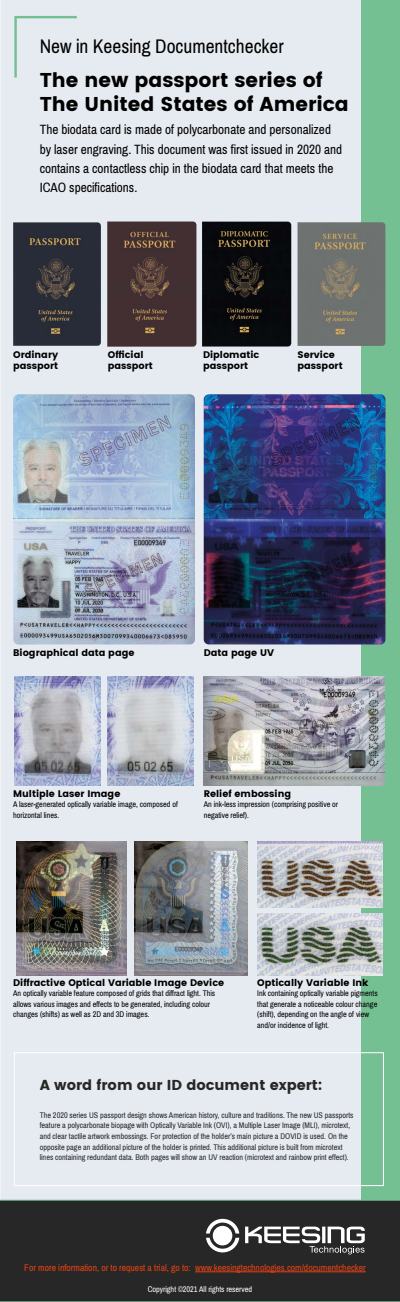
<style>
.page{position:relative;width:400px;height:1302px;background:#fff}
.page>*{position:absolute;margin:0;border:0;box-sizing:border-box;transform-origin:0 0}
.t1{font:21.2px "Pragati Narrow";color:#000}
.t2{font:20px/24px "Poppins";color:#000}
.t3{font:14.4px/19.2px "Pragati Narrow";color:#000}
.t4{font:14.4px "Poppins";color:#272727}
.t5{font:10.4px "Pragati Narrow";color:#e74113}
.t6{font:9.6px/11.5px "Poppins";color:#000}
.t7{font:8.8px/10.6px "Pragati Narrow";color:#272727}
.t8{font:8.8px/10.6px "Pragati Narrow";color:#000}
.t9{font:8.8px "Pragati Narrow";color:#fff}
</style>
<div class="page">
<div style="left:0;top:0;width:362px;height:1200px;background:#e6eaf1"></div>
<div style="left:362px;top:0;width:38px;height:1200px;background:#75c093"></div>
<hr style="left:14px;top:16px;width:3px;height:62px;background:#75c093">
<hr style="left:15px;top:16px;width:62px;height:2px;background:#75c093">
<div style="left:14px;top:1052px;width:370px;height:134px;border:1px solid #fff"></div>
<div style="left:0;top:1200px;width:400px;height:102px;background:#272727"></div>
<hr style="left:195px;top:1272px;width:171px;height:1px;background:#e74113">
<svg style="left:206px;top:1219px;width:33px;height:33px"></svg>
<svg style="left:245px;top:1227px;width:120px;height:27px"></svg>
<img style="left:202px;top:222px;width:89px;height:125px">
<img style="left:107px;top:222px;width:89px;height:125px">
<img style="left:13px;top:222px;width:88px;height:124px">
<img style="left:298px;top:222px;width:87px;height:124px">
<img style="left:13px;top:394px;width:182px;height:250px">
<img style="left:204px;top:394px;width:182px;height:250px">
<img style="left:14px;top:676px;width:86px;height:110px">
<img style="left:108px;top:676px;width:86px;height:110px">
<img style="left:257px;top:841px;width:126px;height:66px">
<img style="left:257px;top:914px;width:126px;height:61px">
<img style="left:203px;top:676px;width:182px;height:110px">
<img style="left:16px;top:841px;width:111px;height:134px">
<img style="left:134px;top:841px;width:114px;height:134px">
<h1 class="t1" style="left:40px;top:33px;width:246px">New in Keesing Documentchecker</h1>
<h2 class="t2" style="left:40px;top:68px;width:311px">The new passport series of<br>The United States of America</h2>
<h3 class="t3" style="left:40px;top:120px;width:304px">The biodata card is made of polycarbonate and personalized by laser engraving. This document was first issued in 2020 and contains a contactless chip in the biodata card that meets the ICAO specifications.</h3>
<p class="t6" style="left:108px;top:349px;width:47px">Official passport</p>
<p class="t6" style="left:13px;top:349px;width:47px">Ordinary passport</p>
<p class="t6" style="left:203px;top:349px;width:58px">Diplomatic passport</p>
<p class="t6" style="left:298px;top:349px;width:47px">Service passport</p>
<p class="t6" style="left:13px;top:647px;width:123px">Biographical data page</p>
<p class="t6" style="left:204px;top:647px;width:72px">Data page UV</p>
<p class="t6" style="left:13px;top:788px;width:109px">Multiple Laser Image</p>
<p class="t8" style="left:13px;top:799px;width:166px">A laser-generated optically variable image, composed of horizontal lines.</p>
<p class="t6" style="left:204px;top:788px;width:89px">Relief embossing</p>
<p class="t8" style="left:204px;top:799px;width:136px">An ink-less impression (comprising positive or negative relief).</p>
<p class="t6" style="left:13px;top:977px;width:213px">Diffractive Optical Variable Image Device</p>
<p class="t8" style="left:13px;top:988px;width:204px">An optically variable feature composed of grids that diffract light. This allows various images and effects to be generated, including colour changes (shifts) as well as 2D and 3D images.</p>
<p class="t6" style="left:257px;top:977px;width:113px">Optically Variable Ink</p>
<p class="t8" style="left:257px;top:988px;width:122px">Ink containing optically variable pigments that generate a noticeable colour change (shift), depending on the angle of view and/or incidence of light.</p>
<h3 class="t4" style="left:40px;top:1077px;width:284px">A word from our ID document expert:</h3>
<p class="t7" style="left:40px;top:1110px;width:315px">The 2020 series US passport design shows American history, culture and traditions. The new US passports feature a polycarbonate biopage with Optically Variable Ink (OVI), a Multiple Laser Image (MLI), microtext, and clear tactile artwork embossings. For protection of the holder’s main picture a DOVID is used. On the opposite page an additional picture of the holder is printed. This additional picture is built from microtext lines containing redundant data. Both pages will show an UV reaction (microtext and rainbow print effect).</p>
<p class="t5" style="left:24px;top:1261px;width:343px">For more information, or to request a trial, go to: www.keesingtechnologies.com/documentchecker</p>
<p class="t9" style="left:148px;top:1284px;width:106px">Copyright ©2021 All rights reserved</p>
</div>
